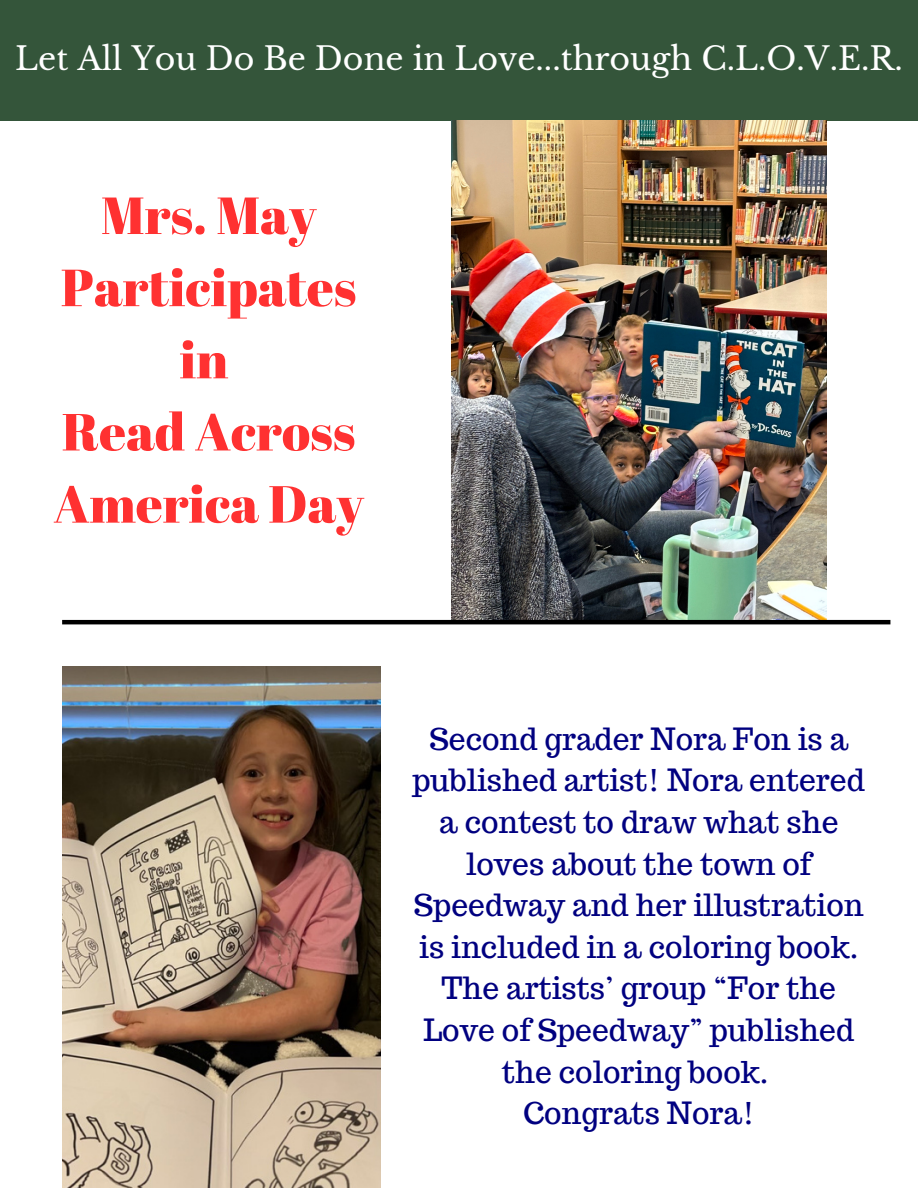
<style>
.page{position:relative;width:918px;height:1188px;background:#fff}
.page>*{position:absolute;margin:0;border:0;box-sizing:border-box;transform-origin:0 0}
.t1{font:52.05px/72.2px "Abril Fatface";color:#ff3131;text-align:center}
.t2{font:31.65px "Libre Baskerville";color:#fff}
.t3{font:30px/41.7px "Trocchi";color:#000080;text-align:center}
</style>
<div class="page">
<div style="left:0;top:0;width:918px;height:120px;background:#34553a"></div>
<img style="left:451px;top:120px;width:375px;height:500px">
<img style="left:62px;top:667px;width:319px;height:521px">
<hr style="left:62px;top:620px;width:828px;height:4px;background:#000">
<p class="t2" style="left:15px;top:40px;width:889px">Let All You Do Be Done in Love...through C.L.O.V.E.R.</p>
<p class="t1" style="left:53px;top:178px;width:312px">Mrs. May<br>Participates in<br>Read Across<br>America Day</p>
<p class="t3" style="left:413px;top:718px;width:454px">Second grader Nora Fon is a published artist! Nora entered a contest to draw what she loves about the town of<br>Speedway and her illustration is included in a coloring book.<br>The artists’ group “For the<br>Love of Speedway” published the coloring book.</p>
<p class="t3" style="left:523px;top:1092px;width:233px">Congrats Nora!</p>
</div>
